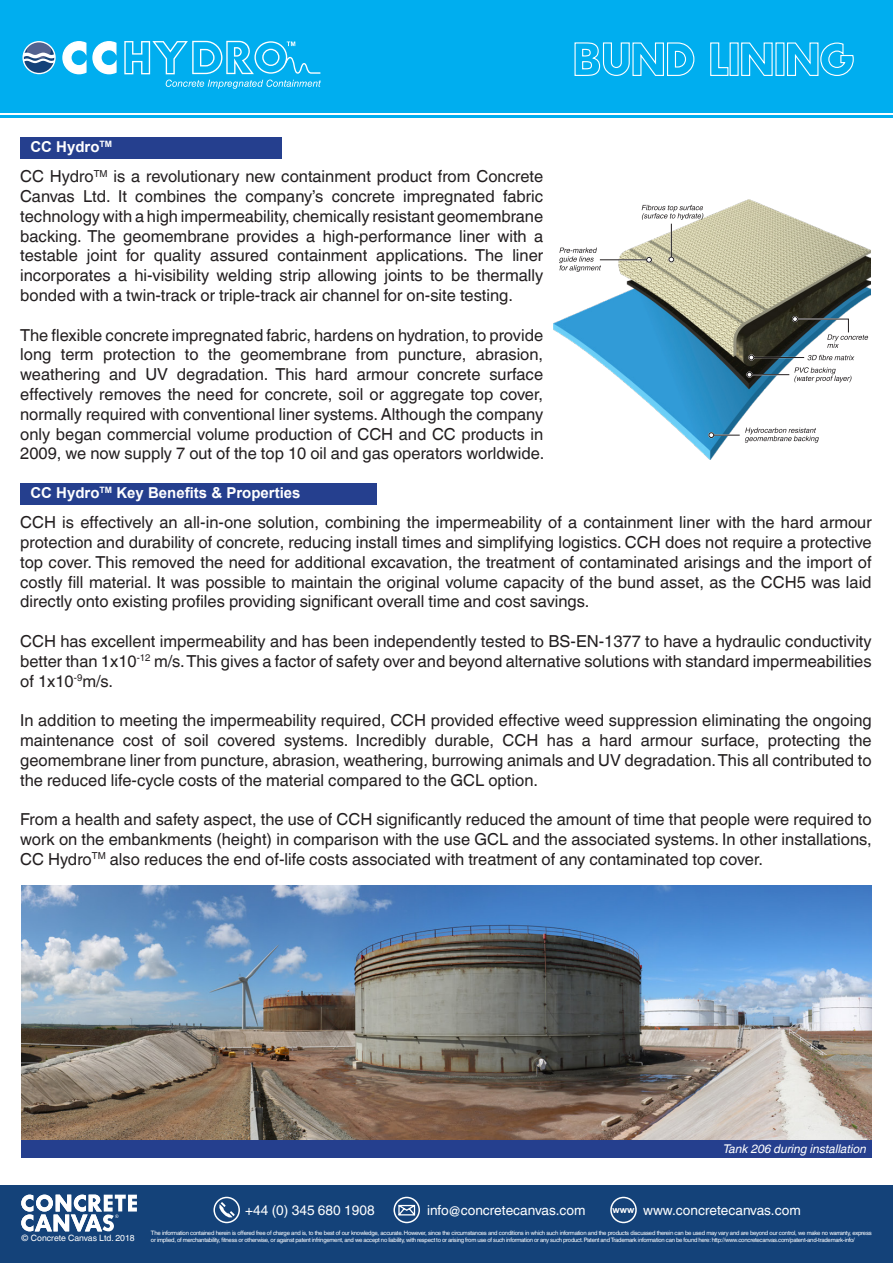
<style>
.page{position:relative;width:893px;height:1263px;background:#fff}
.page>*{position:absolute;margin:0;border:0;box-sizing:border-box;transform-origin:0 0}
.t1{font:16.5px/19.8px "Helvetica World";color:#231f20;text-align:justify}
.t2{font:700 15px "Arial";color:#fff}
.t3{font:13.65px "Helvetica World";color:#fff}
.t4{font:italic 12px "Helvetica World";color:#fff}
.t5{font:8.7px "Helvetica World";color:#fff}
.t6{font:6px/6.9px "Helvetica World";letter-spacing:-.04em;color:#fff}
.s1{font-family:"Arial";font-weight:700;font-size:9.3px}
</style>
<div class="page">
<img style="left:21px;top:886px;width:851px;height:254px">
<div style="left:20px;top:137px;width:262px;height:21px;background:#253f8e"></div>
<div style="left:20px;top:483px;width:357px;height:22px;background:#253f8e"></div>
<img style="left:553px;top:200px;width:317px;height:260px">
<div style="left:668px;top:256px;width:6px;height:7px;border:1px solid #fff;border-radius:50%"></div>
<svg style="left:669px;top:257px;width:5px;height:5px"></svg>
<hr style="left:671px;top:224px;width:1px;height:33px;background:#231f20">
<div style="left:746px;top:372px;width:7px;height:6px;border:1px solid #fff;border-radius:50%"></div>
<svg style="left:747px;top:372px;width:5px;height:5px"></svg>
<hr style="left:752px;top:374px;width:37px;height:1px;background:#231f20">
<hr style="left:600px;top:259px;width:47px;height:1px;background:#fff">
<svg style="left:646px;top:257px;width:6px;height:6px"></svg>
<hr style="left:600px;top:260px;width:47px;height:1px;background:#231f20">
<svg style="left:642px;top:205px;width:61px;height:15px"></svg>
<svg style="left:808px;top:355px;width:46px;height:5px"></svg>
<svg style="left:792px;top:316px;width:76px;height:32px"></svg>
<svg style="left:708px;top:428px;width:111px;height:15px"></svg>
<svg style="left:794px;top:367px;width:57px;height:15px"></svg>
<div style="left:748px;top:354px;width:6px;height:7px;border:1px solid #fff;border-radius:50%"></div>
<svg style="left:749px;top:355px;width:5px;height:5px"></svg>
<hr style="left:754px;top:357px;width:50px;height:1px;background:#231f20">
<svg style="left:559px;top:248px;width:42px;height:24px"></svg>
<div style="left:0;top:1185px;width:893px;height:78px;background:#144279"></div>
<div style="left:0;top:0;width:893px;height:117px;background:#00aeef"></div>
<div style="left:213px;top:1197px;width:27px;height:26px;border:2px solid #fff;border-radius:50%"></div>
<svg style="left:217px;top:1202px;width:18px;height:17px"></svg>
<div style="left:610px;top:1197px;width:27px;height:26px;border:2px solid #fff;border-radius:50%"></div>
<div style="left:393px;top:1197px;width:27px;height:26px;border:2px solid #fff;border-radius:50%"></div>
<svg style="left:397px;top:1204px;width:19px;height:13px"></svg>
<svg style="left:62px;top:41px;width:55px;height:33px"></svg>
<svg style="left:166px;top:80px;width:155px;height:9px"></svg>
<svg style="left:22px;top:41px;width:34px;height:33px"></svg>
<svg style="left:124px;top:41px;width:196px;height:33px"></svg>
<svg style="left:21px;top:1194px;width:116px;height:37px"></svg>
<hr style="left:0;top:113px;width:893px;height:2px;background:#fff">
<svg style="left:574px;top:42px;width:121px;height:34px"></svg>
<svg style="left:710px;top:42px;width:19px;height:34px"></svg>
<svg style="left:741px;top:42px;width:32px;height:34px"></svg>
<svg style="left:787px;top:42px;width:67px;height:34px"></svg>
<div style="left:21px;top:1140px;width:851px;height:17px;background:#253f8e"></div>
<p class="t2" style="left:30px;top:136px;width:83px">CC Hydro<sup>TM</sup></p>
<p class="t1" style="left:20px;top:167px;width:524px">CC Hydro<sup>TM</sup> is a revolutionary new containment product from Concrete Canvas Ltd. It combines the company’s concrete impregnated fabric technology with a high impermeability, chemically resistant geomembrane backing. The geomembrane provides a high-performance liner with a testable joint for quality assured containment applications. The liner incorporates a hi-visibility welding strip allowing joints to be thermally bonded with a twin-track or triple-track air channel for on-site testing.</p>
<p class="t1" style="left:20px;top:325px;width:526px">The flexible concrete impregnated fabric, hardens on hydration, to provide long term protection to the geomembrane from puncture, abrasion, weathering and UV degradation. This hard armour concrete surface effectively removes the need for concrete, soil or aggregate top cover, normally required with conventional liner systems. Although the company only began commercial volume production of CCH and CC products in 2009, we now supply 7 out of the top 10 oil and gas operators worldwide.</p>
<p class="t2" style="left:30px;top:482px;width:272px">CC Hydro<sup>TM</sup> Key Benefits &amp; Properties</p>
<p class="t1" style="left:20px;top:512px;width:853px">CCH is effectively an all-in-one solution, combining the impermeability of a containment liner with the hard armour protection and durability of concrete, reducing install times and simplifying logistics. CCH does not require a protective top cover. This removed the need for additional excavation, the treatment of contaminated arisings and the import of costly fill material. It was possible to maintain the original volume capacity of the bund asset, as the CCH5 was laid directly onto existing profiles providing significant overall time and cost savings.</p>
<p class="t1" style="left:20px;top:631px;width:853px">CCH has excellent impermeability and has been independently tested to BS-EN-1377 to have a hydraulic conductivity better than 1x10<sup>-12</sup> m/s. This gives a factor of safety over and beyond alternative solutions with standard impermeabilities of 1x10<sup>-9</sup>m/s.</p>
<p class="t1" style="left:20px;top:710px;width:853px">In addition to meeting the impermeability required, CCH provided effective weed suppression eliminating the ongoing maintenance cost of soil covered systems. Incredibly durable, CCH has a hard armour surface, protecting the geomembrane liner from puncture, abrasion, weathering, burrowing animals and UV degradation. This all contributed to the reduced life-cycle costs of the material compared to the GCL option.</p>
<p class="t1" style="left:20px;top:809px;width:853px">From a health and safety aspect, the use of CCH significantly reduced the amount of time that people were required to work on the embankments (height) in comparison with the use GCL and the associated systems. In other installations, CC Hydro<sup>TM</sup> also reduces the end of-life costs associated with treatment of any contaminated top cover.</p>
<p class="t4" style="left:723px;top:1142px;width:145px">Tank 206 during installation</p>
<p class="t3" style="left:245px;top:1202px;width:131px">+44 (0) 345 680 1908</p>
<p class="t3" style="left:427px;top:1202px;width:160px">info@concretecanvas.com</p>
<p class="t3" style="left:613px;top:1202px;width:190px"><span class="s1">www</span> www.concretecanvas.com</p>
<p class="t5" style="left:21px;top:1233px;width:115px">© Concrete Canvas Ltd. 2018</p>
<p class="t6" style="left:151px;top:1229px;width:722px">The information contained herein is offered free of charge and is, to the best of our knowledge, accurate. However, since the circumstances and conditions in which such information and the products discussed therein can be used may vary and are beyond our control, we make no warranty, express or implied, of merchantability, fitness or otherwise, or against patent infringement, and we accept no liability, with respect to or arising from use of such information or any such product. Patent and Trademark information can be found here: http://www.concretecanvas.com/patent-and-trademark-info/</p>
</div>
